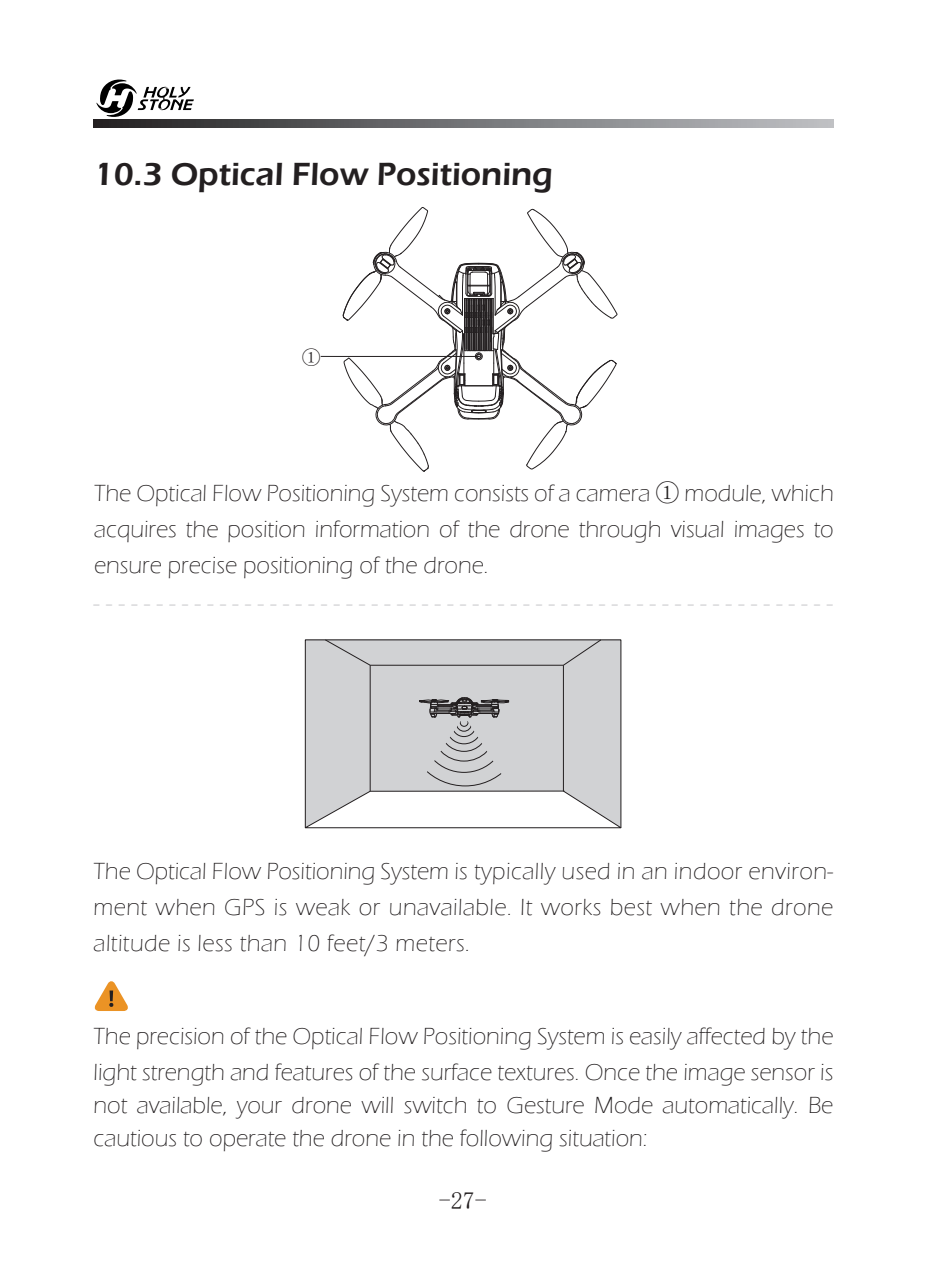
<style>
.page{position:relative;width:927px;height:1268px;background:#fff}
.page>*{position:absolute;margin:0;border:0;box-sizing:border-box;transform-origin:0 0}
.t1{font:600 33px "Eras ITC";color:#231f20}
.t2{font:300 24px/36px "Eras ITC";color:#231f20;text-align:justify}
.t3{font:24px "Sim Sun";color:#231f20}
.t4{font:300 19.8px "Eras ITC";color:#a8a9ad;scale:1.3 1}
.t5{font:18.9px "Sim Sun";color:#231f20}
.s1{font-family:"Sim Sun";font-weight:400}
</style>
<div class="page">
<div style="left:305px;top:639px;width:316px;height:188px;background:#d1d2d4"></div>
<svg style="left:325px;top:639px;width:277px;height:26px"></svg>
<hr style="left:563px;top:665px;width:1px;height:126px;background:#231f20">
<hr style="left:370px;top:665px;width:1px;height:126px;background:#231f20">
<svg style="left:304px;top:697px;width:318px;height:131px"></svg>
<svg style="left:94px;top:981px;width:34px;height:29px"></svg>
<hr style="left:321px;top:356px;width:158px;height:1px;background:#231f20">
<svg style="left:343px;top:207px;width:274px;height:264px"></svg>
<svg style="left:94px;top:119px;width:739px;height:9px;background:#717274"></svg>
<svg style="left:96px;top:79px;width:98px;height:38px"></svg>
<h1 class="t1" style="left:94px;top:155px;width:461px">10.3 Optical Flow Positioning</h1>
<p class="t5" style="left:302px;top:348px;width:20px">①</p>
<p class="t2" style="left:94px;top:475px;width:741px">The Optical Flow Positioning System consists of a camera <span class="s1">①</span> module, which acquires the position information of the drone through visual images to ensure precise positioning of the drone.</p>
<p class="t4" style="left:94px;top:592px;width:570px">- - - - - - - - - - - - - - - - - - - - - - - - - - - - - - - - - - - - - - - - - - - - - - - - - - - - - - - - - - -</p>
<p class="t2" style="left:94px;top:853px;width:741px">The Optical Flow Positioning System is typically used in an indoor environ&shy;ment when GPS is weak or unavailable. It works best when the drone altitude is less than 10 feet/3 meters.</p>
<p class="t2" style="left:94px;top:1018px;width:741px">The precision of the Optical Flow Positioning System is easily affected by the light strength and features of the surface textures. Once the image sensor is</p>
<p class="t2" style="left:94px;top:1088px;width:741px;line-height:33px">not available, your drone will switch to Gesture Mode automatically. Be cautious to operate the drone in the following situation:</p>
<p class="t3" style="left:439px;top:1187px;width:49px">-27-</p>
</div>
